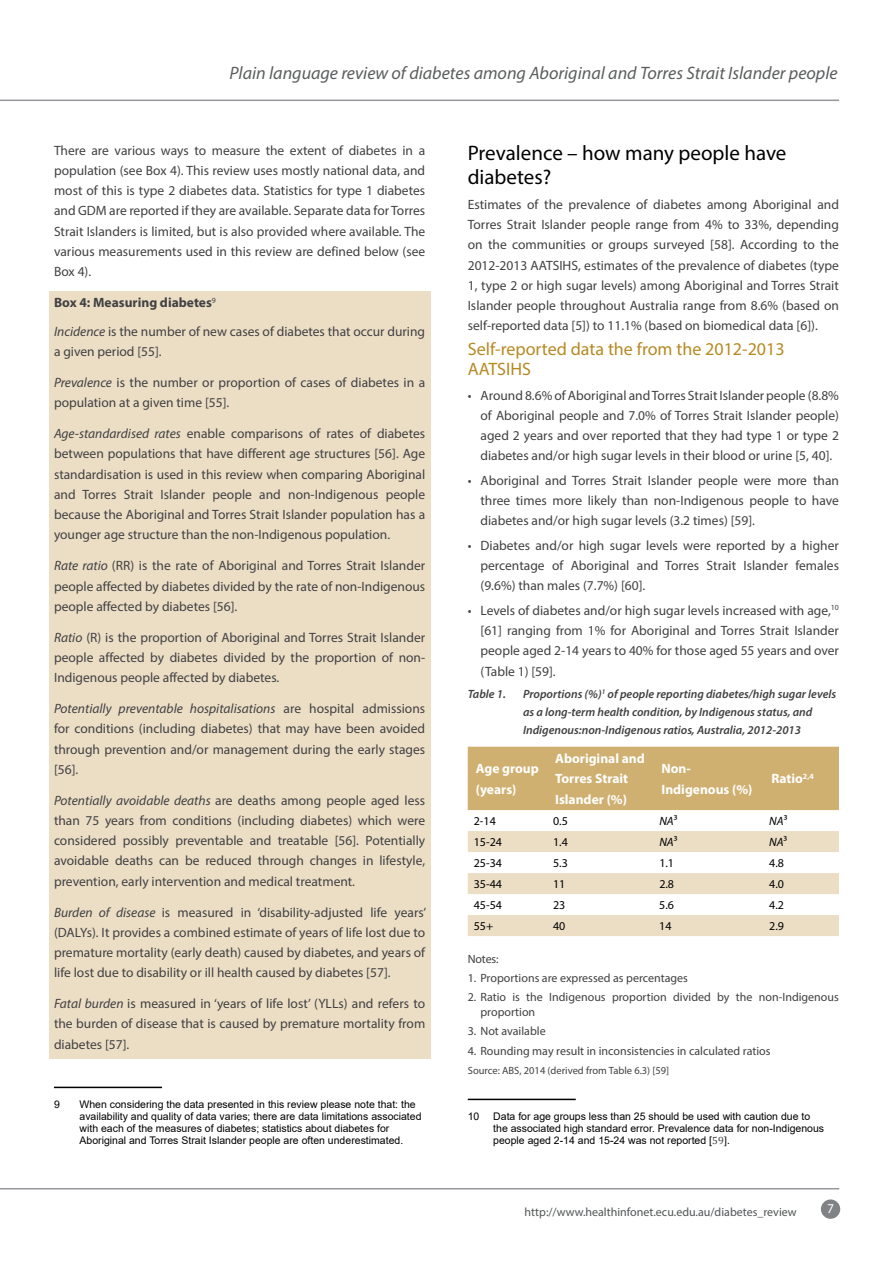
<style>
.page{position:relative;width:893px;height:1263px;background:#fff}
.page>*{position:absolute;margin:0;border:0;box-sizing:border-box;transform-origin:0 0}
.t1{font:21px/24px "Myriad Pro";color:#000}
.t2{font:italic 18px "Myriad Pro";color:#5b5d5e}
.t3{font:18px/20.2px "Myriad Pro";color:#b68a23}
.t4{font:13.5px/20.2px "Myriad Pro";color:#414042;text-align:justify}
.t5{font:700 13.5px/20.2px "Myriad Pro";color:#fff}
.t6{font:13.5px "Myriad Pro";color:#fff}
.t7{font:12px/15px "Myriad Pro";color:#414042}
.t8{font:italic 600 12px/18px "Myriad Pro";color:#414042}
.t9{font:12px "Myriad Pro";color:#000}
.t10{font:12px "Myriad Pro";color:#515455}
.t11{font:italic 12px "Myriad Pro";color:#000}
.t12{font:10.5px/12px "Arial";color:#000}
.t13{font:10.5px "Myriad Pro";color:#414042}
.s1{font-weight:700}
.s2{font-style:italic}
.s3{font-style:normal}
.s4{font-family:"Cambria";color:#414042}
.s5{font-family:"Cambria"}
</style>
<div class="page">
<div style="left:821px;top:1199px;width:19px;height:20px;background:#808285;border-radius:50%"></div>
<hr style="left:0;top:100px;width:839px;height:1px;background:#95979a">
<hr style="left:0;top:1188px;width:839px;height:1px;background:#95979a">
<div style="left:49px;top:291px;width:382px;height:768px;background:#ebdec5"></div>
<hr style="left:54px;top:1087px;width:108px;height:1px;background:#000">
<div style="left:468px;top:747px;width:371px;height:63px;background:#cfb070"></div>
<svg style="left:468px;top:831px;width:371px;height:105px"></svg>
<hr style="left:468px;top:1099px;width:108px;height:1px;background:#000">
<h2 class="t2" style="left:230px;top:62px;width:610px">Plain language review of diabetes among Aboriginal and Torres Strait Islander people</h2>
<p class="t4" style="left:54px;top:140px;width:373px">There are various ways to measure the extent of diabetes in a population (see Box 4). This review uses mostly national data, and most of this is type 2 diabetes data. Statistics for type 1 diabetes and GDM are reported if they are available. Separate data for Torres Strait Islanders is limited, but is also provided where available. The various measurements used in this review are defined below (see Box 4).</p>
<p class="t4" style="left:54px;top:288px;width:373px;line-height:28.8px"><span class="s1">Box 4: Measuring diabetes</span><sup>9<br></sup><span class="s2">Incidence</span> is the number of new cases of diabetes that occur during</p>
<p class="t4" style="left:54px;top:341px;width:109px">a given period [55].</p>
<p class="t4" style="left:54px;top:372px;width:373px"><span class="s2">Prevalence</span> is the number or proportion of cases of diabetes in a population at a given time [55].</p>
<p class="t4" style="left:54px;top:423px;width:373px"><span class="s2">Age-standardised rates</span> enable comparisons of rates of diabetes between populations that have different age structures [56]. Age standardisation is used in this review when comparing Aboriginal and Torres Strait Islander people and non-Indigenous people because the Aboriginal and Torres Strait Islander population has a younger age structure than the non-Indigenous population.</p>
<p class="t4" style="left:54px;top:555px;width:373px"><span class="s2">Rate ratio</span> (RR) is the rate of Aboriginal and Torres Strait Islander people affected by diabetes divided by the rate of non-Indigenous people affected by diabetes [56].</p>
<p class="t4" style="left:54px;top:627px;width:373px"><span class="s2">Ratio</span> (R) is the proportion of Aboriginal and Torres Strait Islander people affected by diabetes divided by the proportion of non-Indigenous people affected by diabetes.</p>
<p class="t4" style="left:54px;top:698px;width:373px"><span class="s2">Potentially preventable hospitalisations</span> are hospital admissions for conditions (including diabetes) that may have been avoided through prevention and/or management during the early stages [56].</p>
<p class="t4" style="left:54px;top:790px;width:373px"><span class="s2">Potentially avoidable deaths</span> are deaths among people aged less than 75 years from conditions (including diabetes) which were considered possibly preventable and treatable [56]. Potentially avoidable deaths can be reduced through changes in lifestyle, prevention, early intervention and medical treatment.</p>
<p class="t4" style="left:54px;top:902px;width:374px"><span class="s2">Burden of disease</span> is measured in ‘disability-adjusted life years’ (DALYs). It provides a combined estimate of years of life lost due to premature mortality (early death) caused by diabetes, and years of life lost due to disability or ill health caused by diabetes [57].</p>
<p class="t4" style="left:54px;top:993px;width:373px"><span class="s2">Fatal burden</span> is measured in ‘years of life lost’ (YLLs) and refers to the burden of disease that is caused by premature mortality from diabetes [57].</p>
<p class="t12" style="left:54px;top:1098px;width:7px">9</p>
<p class="t12" style="left:80px;top:1098px;width:343px">When considering the data presented in this review please note that: the availability and quality of data varies; there are data limitations associated with each of the measures of diabetes; statistics about diabetes for Aboriginal and Torres Strait Islander people are often underestimated.</p>
<h1 class="t1" style="left:468px;top:141px;width:320px">Prevalence – how many people have diabetes?</h1>
<p class="t4" style="left:468px;top:194px;width:373px">Estimates of the prevalence of diabetes among Aboriginal and Torres Strait Islander people range from 4% to 33%, depending on the communities or groups surveyed [58]. According to the 2012-2013 AATSIHS, estimates of the prevalence of diabetes (type 1, type 2 or high sugar levels) among Aboriginal and Torres Strait Islander people throughout Australia range from 8.6% (based on self-reported data [5]) to 11.1% (based on biomedical data [6]).</p>
<h2 class="t3" style="left:468px;top:338px;width:318px">Self-reported data the from the 2012-2013<br>AATSIHS</h2>
<p class="t4" style="left:480px;top:385px;width:360px;text-indent:-13px">• Around 8.6% of Aboriginal and Torres Strait Islander people (8.8% of Aboriginal people and 7.0% of Torres Strait Islander people) aged 2 years and over reported that they had type 1 or type 2 diabetes and/or high sugar levels in their blood or urine [5, 40].</p>
<p class="t4" style="left:480px;top:470px;width:360px;text-indent:-13px">• Aboriginal and Torres Strait Islander people were more than three times more likely than non-Indigenous people to have diabetes and/or high sugar levels (3.2 times) [59].</p>
<p class="t4" style="left:480px;top:535px;width:360px;text-indent:-13px">• Diabetes and/or high sugar levels were reported by a higher percentage of Aboriginal and Torres Strait Islander females (9.6%) than males (7.7%) [60].</p>
<p class="t4" style="left:480px;top:600px;width:360px;text-indent:-13px">• Levels of diabetes and/or high sugar levels increased with age,<sup>10 </sup>[61] ranging from 1% for Aboriginal and Torres Strait Islander people aged 2-14 years to 40% for those aged 55 years and over (Table 1) [59].</p>
<p class="t8" style="left:468px;top:684px;width:40px">Table 1.</p>
<p class="t8" style="left:523px;top:684px;width:315px">Proportions (%)<sup>1</sup> of people reporting diabetes/high sugar levels as a long-term health condition, by Indigenous status, and<br>Indigenous:non-Indigenous ratios, Australia, 2012-2013</p>
<p class="t5" style="left:476px;top:758px;width:65px">Age group (years)</p>
<p class="t5" style="left:555px;top:748px;width:91px">Aboriginal and<br>Torres Strait<br>Islander (%)</p>
<p class="t5" style="left:661px;top:758px;width:93px">Non-<br>Indigenous (%)</p>
<p class="t5" style="left:771px;top:768px;width:44px">Ratio<sup>2,4</sup></p>
<p class="t9" style="left:474px;top:814px;width:24px">2-14</p>
<p class="t9" style="left:553px;top:814px;width:16px">0.5</p>
<p class="t11" style="left:659px;top:814px;width:20px">NA<span class="s3">3</span></p>
<p class="t11" style="left:769px;top:814px;width:20px">NA<span class="s3">3</span></p>
<p class="t9" style="left:474px;top:835px;width:30px">15-24</p>
<p class="t9" style="left:553px;top:835px;width:16px">1.4</p>
<p class="t11" style="left:659px;top:835px;width:20px">NA<span class="s3">3</span></p>
<p class="t11" style="left:769px;top:835px;width:20px">NA<span class="s3">3</span></p>
<p class="t9" style="left:474px;top:856px;width:30px">25-34</p>
<p class="t9" style="left:553px;top:856px;width:16px">5.3</p>
<p class="t9" style="left:659px;top:856px;width:16px">1.1</p>
<p class="t9" style="left:769px;top:856px;width:16px">4.8</p>
<p class="t9" style="left:474px;top:877px;width:30px">35-44</p>
<p class="t9" style="left:553px;top:877px;width:14px">11</p>
<p class="t9" style="left:659px;top:877px;width:16px">2.8</p>
<p class="t9" style="left:769px;top:877px;width:16px">4.0</p>
<p class="t9" style="left:474px;top:898px;width:30px">45-54</p>
<p class="t9" style="left:553px;top:898px;width:14px">23</p>
<p class="t9" style="left:659px;top:898px;width:16px">5.6</p>
<p class="t9" style="left:769px;top:898px;width:16px">4.2</p>
<p class="t9" style="left:474px;top:919px;width:21px">55+</p>
<p class="t9" style="left:553px;top:919px;width:14px">40</p>
<p class="t9" style="left:659px;top:919px;width:14px">14</p>
<p class="t9" style="left:769px;top:919px;width:16px">2.9</p>
<p class="t7" style="left:468px;top:951px;width:33px">Notes:</p>
<p class="t7" style="left:468px;top:970px;width:222px">1. Proportions are expressed as percentages</p>
<p class="t7" style="left:480px;top:989px;width:360px;text-indent:-13px">2. Ratio is the Indigenous proportion divided by the non-Indigenous proportion</p>
<p class="t7" style="left:468px;top:1024px;width:80px">3. Not available</p>
<p class="t7" style="left:468px;top:1043px;width:304px">4. Rounding may result in inconsistencies in calculated ratios</p>
<p class="t13" style="left:468px;top:1064px;width:203px">Source: ABS, 2014 (derived from Table 6.3) [59]</p>
<p class="t12" style="left:468px;top:1110px;width:13px">10</p>
<p class="t12" style="left:493px;top:1110px;width:332px">Data for age groups less than 25 should be used with caution due to the associated high standard error. Prevalence data for non-Indigenous people aged 2-14 and 15-24 was not reported [<span class="s4">59</span><span class="s5">].</span></p>
<p class="t10" style="left:525px;top:1204px;width:274px">http://www.healthinfonet.ecu.edu.au/diabetes_review</p>
<p class="t6" style="left:827px;top:1200px;width:8px">7</p>
</div>
